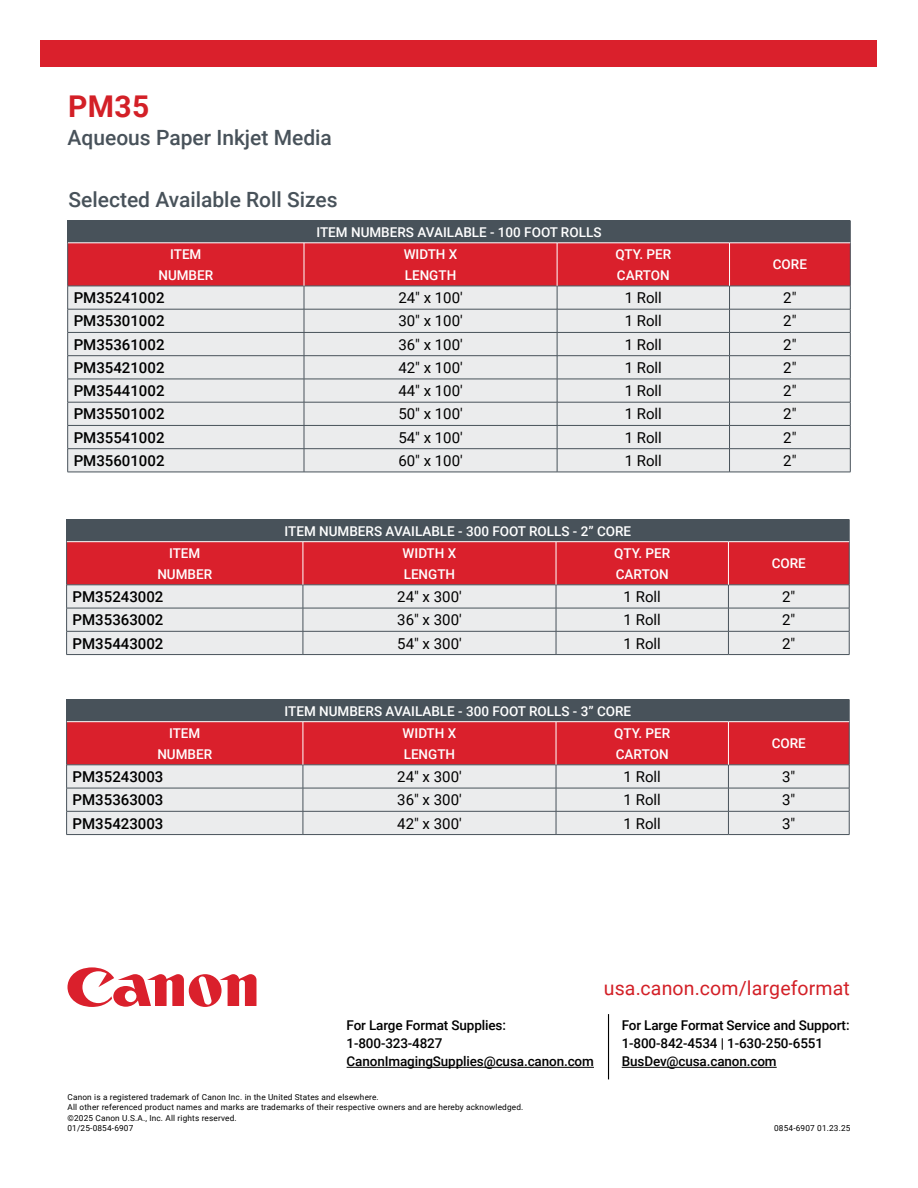
<style>
.page{position:relative;width:918px;height:1188px;background:#fff}
.page>*{position:absolute;margin:0;border:0;box-sizing:border-box;transform-origin:0 0}
._1st_Header{font:700 30px "Roboto";color:#d32027}
._2nd_Header{font:500 21px "Roboto";color:#48525a}
.Sub_Header{font:500 21px "Roboto";color:#48525a}
.CTA_Phone_Number_-_Flush_Right{font:19.5px "Roboto";letter-spacing:.01em;color:#d32027}
.Body_Copy{font:15px "Roboto";color:#000}
.Body_Copy-2{font:500 15px "Roboto";color:#000}
.Body_Copy-3{font:500 13.5px/21px "Roboto";color:#fff}
.CTA{font:500 13.5px/18px "Roboto";letter-spacing:-.01em;color:#000}
.Legal_Disclaimer{font:8.25px "Roboto";letter-spacing:.02em;color:#000}
</style>
<div class="page">
<div style="left:40px;top:40px;width:838px;height:28px;background:#da202c"></div>
<hr style="left:68px;top:472px;width:236px;height:1px;background:#48525a">
<hr style="left:304px;top:472px;width:253px;height:1px;background:#48525a">
<hr style="left:557px;top:472px;width:173px;height:1px;background:#48525a">
<hr style="left:730px;top:472px;width:121px;height:1px;background:#48525a">
<hr style="left:68px;top:220px;width:236px;height:1px;background:#48525a">
<hr style="left:304px;top:220px;width:253px;height:1px;background:#48525a">
<hr style="left:557px;top:220px;width:173px;height:1px;background:#48525a">
<hr style="left:730px;top:220px;width:121px;height:1px;background:#48525a">
<svg style="left:67px;top:221px;width:784px;height:251px;background:#d3b6ba"></svg>
<hr style="left:68px;top:243px;width:236px;height:1px;background:#fff">
<hr style="left:304px;top:243px;width:253px;height:1px;background:#fff">
<hr style="left:557px;top:243px;width:173px;height:1px;background:#fff">
<hr style="left:730px;top:243px;width:120px;height:1px;background:#fff">
<hr style="left:304px;top:243px;width:1px;height:43px;background:#fff">
<hr style="left:557px;top:243px;width:1px;height:43px;background:#fff">
<hr style="left:729px;top:243px;width:1px;height:43px;background:#fff">
<hr style="left:66px;top:654px;width:237px;height:1px;background:#48525a">
<hr style="left:303px;top:654px;width:253px;height:1px;background:#48525a">
<hr style="left:556px;top:654px;width:172px;height:1px;background:#48525a">
<hr style="left:728px;top:654px;width:121px;height:1px;background:#48525a">
<hr style="left:66px;top:519px;width:237px;height:1px;background:#48525a">
<hr style="left:303px;top:519px;width:253px;height:1px;background:#48525a">
<hr style="left:556px;top:519px;width:172px;height:1px;background:#48525a">
<hr style="left:728px;top:519px;width:121px;height:1px;background:#48525a">
<svg style="left:66px;top:520px;width:784px;height:134px;background:#c78f95"></svg>
<hr style="left:67px;top:541px;width:236px;height:1px;background:#fff">
<hr style="left:303px;top:541px;width:253px;height:1px;background:#fff">
<hr style="left:556px;top:541px;width:172px;height:1px;background:#fff">
<hr style="left:728px;top:541px;width:121px;height:1px;background:#fff">
<hr style="left:303px;top:542px;width:1px;height:43px;background:#fff">
<hr style="left:556px;top:542px;width:1px;height:43px;background:#fff">
<hr style="left:728px;top:542px;width:1px;height:43px;background:#fff">
<hr style="left:66px;top:834px;width:237px;height:1px;background:#48525a">
<hr style="left:303px;top:834px;width:253px;height:1px;background:#48525a">
<hr style="left:556px;top:834px;width:172px;height:1px;background:#48525a">
<hr style="left:728px;top:834px;width:121px;height:1px;background:#48525a">
<hr style="left:66px;top:699px;width:237px;height:1px;background:#48525a">
<hr style="left:303px;top:699px;width:253px;height:1px;background:#48525a">
<hr style="left:556px;top:699px;width:172px;height:1px;background:#48525a">
<hr style="left:728px;top:699px;width:121px;height:1px;background:#48525a">
<svg style="left:66px;top:700px;width:784px;height:134px;background:#c78f95"></svg>
<hr style="left:67px;top:721px;width:236px;height:1px;background:#fff">
<hr style="left:303px;top:721px;width:253px;height:1px;background:#fff">
<hr style="left:556px;top:721px;width:172px;height:1px;background:#fff">
<hr style="left:728px;top:721px;width:121px;height:1px;background:#fff">
<hr style="left:303px;top:722px;width:1px;height:43px;background:#fff">
<hr style="left:556px;top:722px;width:1px;height:43px;background:#fff">
<hr style="left:728px;top:722px;width:1px;height:43px;background:#fff">
<svg style="left:68px;top:967px;width:188px;height:40px"></svg>
<hr style="left:622px;top:1067px;width:155px;height:1px;background:#000">
<hr style="left:347px;top:1067px;width:247px;height:1px;background:#000">
<hr style="left:608px;top:1014px;width:1px;height:65px;background:#000">
<h1 class="_1st_Header" style="left:68px;top:85px;width:83px">PM35</h1>
<h2 class="Sub_Header" style="left:68px;top:123px;width:266px">Aqueous Paper Inkjet Media</h2>
<h2 class="_2nd_Header" style="left:68px;top:185px;width:271px">Selected Available Roll Sizes</h2>
<p class="Body_Copy-3" style="left:317px;top:221px;width:286px">ITEM NUMBERS AVAILABLE - 100 FOOT ROLLS</p>
<p class="Body_Copy-3" style="left:158px;top:243px;width:56px;text-align:center">ITEM<br>NUMBER</p>
<p class="Body_Copy-3" style="left:404px;top:243px;width:55px">WIDTH X<br>LENGTH</p>
<p class="Body_Copy-3" style="left:615px;top:243px;width:57px">QTY. PER<br>CARTON</p>
<p class="Body_Copy-3" style="left:773px;top:254px;width:36px">CORE</p>
<p class="Body_Copy-2" style="left:74px;top:287px;width:92px">PM35241002</p>
<p class="Body_Copy" style="left:398px;top:287px;width:66px">24" x 100'</p>
<p class="Body_Copy" style="left:625px;top:287px;width:39px">1 Roll</p>
<p class="Body_Copy" style="left:783px;top:287px;width:15px">2"</p>
<p class="Body_Copy-2" style="left:74px;top:311px;width:92px">PM35301002</p>
<p class="Body_Copy" style="left:398px;top:311px;width:66px">30" x 100'</p>
<p class="Body_Copy" style="left:625px;top:311px;width:39px">1 Roll</p>
<p class="Body_Copy" style="left:783px;top:311px;width:15px">2"</p>
<p class="Body_Copy-2" style="left:74px;top:334px;width:92px">PM35361002</p>
<p class="Body_Copy" style="left:398px;top:334px;width:66px">36" x 100'</p>
<p class="Body_Copy" style="left:625px;top:334px;width:39px">1 Roll</p>
<p class="Body_Copy" style="left:783px;top:334px;width:15px">2"</p>
<p class="Body_Copy-2" style="left:74px;top:357px;width:92px">PM35421002</p>
<p class="Body_Copy" style="left:398px;top:357px;width:66px">42" x 100'</p>
<p class="Body_Copy" style="left:625px;top:357px;width:39px">1 Roll</p>
<p class="Body_Copy" style="left:783px;top:357px;width:15px">2"</p>
<p class="Body_Copy-2" style="left:74px;top:380px;width:92px">PM35441002</p>
<p class="Body_Copy" style="left:398px;top:380px;width:66px">44" x 100'</p>
<p class="Body_Copy" style="left:625px;top:380px;width:39px">1 Roll</p>
<p class="Body_Copy" style="left:783px;top:380px;width:15px">2"</p>
<p class="Body_Copy-2" style="left:74px;top:404px;width:92px">PM35501002</p>
<p class="Body_Copy" style="left:398px;top:404px;width:66px">50" x 100'</p>
<p class="Body_Copy" style="left:625px;top:404px;width:39px">1 Roll</p>
<p class="Body_Copy" style="left:783px;top:404px;width:15px">2"</p>
<p class="Body_Copy-2" style="left:74px;top:427px;width:92px">PM35541002</p>
<p class="Body_Copy" style="left:398px;top:427px;width:66px">54" x 100'</p>
<p class="Body_Copy" style="left:625px;top:427px;width:39px">1 Roll</p>
<p class="Body_Copy" style="left:783px;top:427px;width:15px">2"</p>
<p class="Body_Copy-2" style="left:74px;top:450px;width:92px">PM35601002</p>
<p class="Body_Copy" style="left:398px;top:450px;width:66px">60" x 100'</p>
<p class="Body_Copy" style="left:625px;top:450px;width:39px">1 Roll</p>
<p class="Body_Copy" style="left:783px;top:450px;width:15px">2"</p>
<p class="Body_Copy-3" style="left:285px;top:520px;width:348px">ITEM NUMBERS AVAILABLE - 300 FOOT ROLLS - 2” CORE</p>
<p class="Body_Copy-3" style="left:157px;top:542px;width:56px;text-align:center">ITEM<br>NUMBER</p>
<p class="Body_Copy-3" style="left:403px;top:542px;width:55px">WIDTH X<br>LENGTH</p>
<p class="Body_Copy-3" style="left:614px;top:542px;width:57px">QTY. PER<br>CARTON</p>
<p class="Body_Copy-3" style="left:772px;top:553px;width:36px">CORE</p>
<p class="Body_Copy-2" style="left:73px;top:586px;width:92px">PM35243002</p>
<p class="Body_Copy" style="left:397px;top:586px;width:66px">24" x 300'</p>
<p class="Body_Copy" style="left:624px;top:586px;width:39px">1 Roll</p>
<p class="Body_Copy" style="left:782px;top:586px;width:15px">2"</p>
<p class="Body_Copy-2" style="left:73px;top:609px;width:92px">PM35363002</p>
<p class="Body_Copy" style="left:397px;top:609px;width:66px">36" x 300'</p>
<p class="Body_Copy" style="left:624px;top:609px;width:39px">1 Roll</p>
<p class="Body_Copy" style="left:782px;top:609px;width:15px">2"</p>
<p class="Body_Copy-2" style="left:73px;top:633px;width:92px">PM35443002</p>
<p class="Body_Copy" style="left:397px;top:633px;width:66px">54" x 300'</p>
<p class="Body_Copy" style="left:624px;top:633px;width:39px">1 Roll</p>
<p class="Body_Copy" style="left:782px;top:633px;width:15px">2"</p>
<p class="Body_Copy-3" style="left:285px;top:700px;width:348px">ITEM NUMBERS AVAILABLE - 300 FOOT ROLLS - 3” CORE</p>
<p class="Body_Copy-3" style="left:157px;top:722px;width:56px;text-align:center">ITEM<br>NUMBER</p>
<p class="Body_Copy-3" style="left:403px;top:722px;width:55px">WIDTH X<br>LENGTH</p>
<p class="Body_Copy-3" style="left:614px;top:722px;width:57px">QTY. PER<br>CARTON</p>
<p class="Body_Copy-3" style="left:772px;top:733px;width:36px">CORE</p>
<p class="Body_Copy-2" style="left:73px;top:766px;width:92px">PM35243003</p>
<p class="Body_Copy" style="left:397px;top:766px;width:66px">24" x 300'</p>
<p class="Body_Copy" style="left:624px;top:766px;width:39px">1 Roll</p>
<p class="Body_Copy" style="left:782px;top:766px;width:15px">3"</p>
<p class="Body_Copy-2" style="left:73px;top:789px;width:92px">PM35363003</p>
<p class="Body_Copy" style="left:397px;top:789px;width:66px">36" x 300'</p>
<p class="Body_Copy" style="left:624px;top:789px;width:39px">1 Roll</p>
<p class="Body_Copy" style="left:782px;top:789px;width:15px">3"</p>
<p class="Body_Copy-2" style="left:73px;top:813px;width:92px">PM35423003</p>
<p class="Body_Copy" style="left:397px;top:813px;width:66px">42" x 300'</p>
<p class="Body_Copy" style="left:624px;top:813px;width:39px">1 Roll</p>
<p class="Body_Copy" style="left:782px;top:813px;width:15px">3"</p>
<p class="CTA" style="left:347px;top:1016px;width:249px">For Large Format Supplies:<br>1-800-323-4827<br>CanonImagingSupplies@cusa.canon.com</p>
<p class="CTA_Phone_Number_-_Flush_Right" style="left:604px;top:974px;width:247px">usa.canon.com/largeformat</p>
<p class="CTA" style="left:622px;top:1016px;width:229px">For Large Format Service and Support:<br>1-800-842-4534 | 1-630-250-6551<br>BusDev@cusa.canon.com</p>
<p class="Legal_Disclaimer" style="left:68px;top:1091px;width:313px">Canon is a registered trademark of Canon Inc. in the United States and elsewhere.</p>
<p class="Legal_Disclaimer" style="left:68px;top:1101px;width:457px">All other referenced product names and marks are trademarks of their respective owners and are hereby acknowledged.</p>
<p class="Legal_Disclaimer" style="left:68px;top:1112px;width:171px">©2025 Canon U.S.A., Inc. All rights reserved.</p>
<p class="Legal_Disclaimer" style="left:68px;top:1122px;width:67px">01/25-0854-6907</p>
<p class="Legal_Disclaimer" style="left:774px;top:1122px;width:78px">0854-6907 01.23.25</p>
</div>
